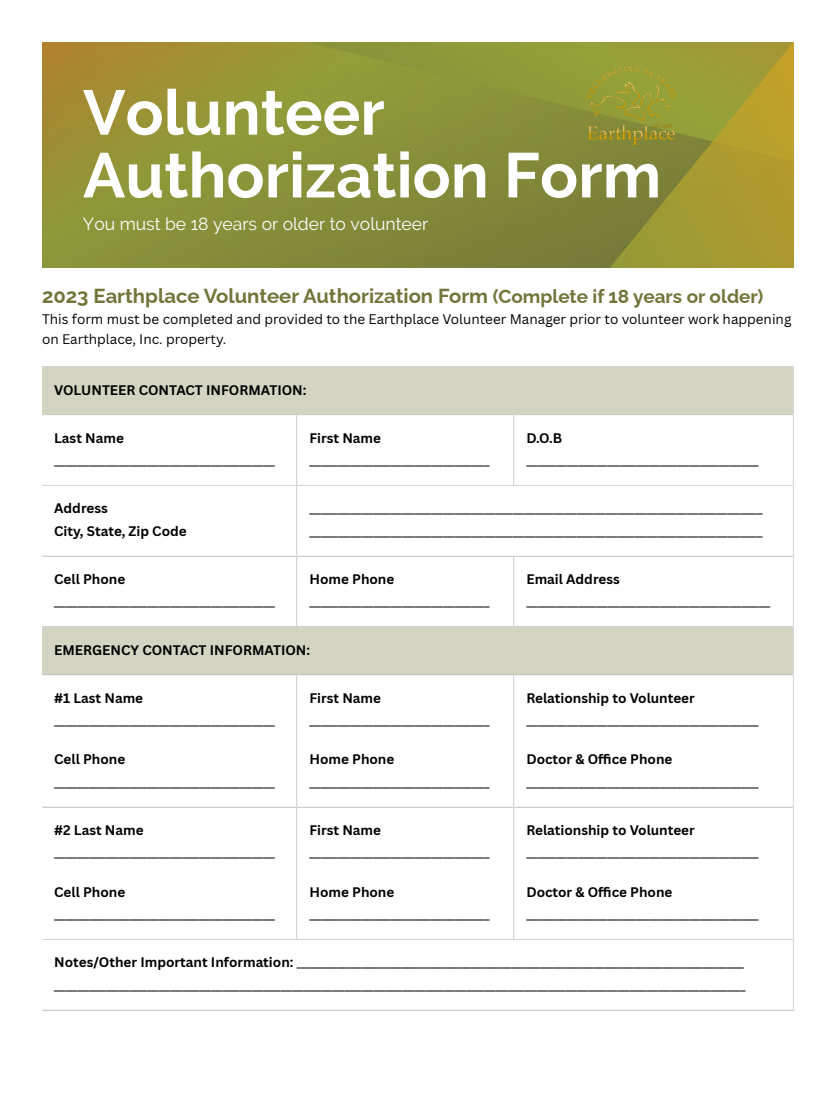
<style>
.page{position:relative;width:836px;height:1103px;background:#fff}
.page>*{position:absolute;margin:0;border:0;box-sizing:border-box;transform-origin:0 0}
.t1{font:700 63px "Raleway";color:#fff}
.t2{font:700 20.25px "Raleway";color:#72753a}
.t3{font:17.55px "Raleway";color:#fff}
.t4{font:13.5px/22.4px "Canva Sans";color:#000}
.t5{font:700 13.5px/22.4px "Canva Sans";color:#000}
.s1{font-size:18.9px}
.s2{font-weight:700}
</style>
<div class="page">
<svg style="left:42px;top:42px;width:271px;height:226px;background:#929237"></svg>
<svg style="left:313px;top:42px;width:480px;height:226px;background:#8e9137"></svg>
<img style="left:581px;top:65px;width:101px;height:87px">
<svg style="left:42px;top:367px;width:750px;height:307px"></svg>
<hr style="left:296px;top:415px;width:1px;height:211px;background:#dbdbdb">
<hr style="left:296px;top:675px;width:1px;height:264px;background:#dbdbdb">
<hr style="left:513px;top:415px;width:1px;height:70px;background:#dbdbdb">
<hr style="left:513px;top:556px;width:1px;height:70px;background:#dbdbdb">
<hr style="left:513px;top:675px;width:1px;height:264px;background:#dbdbdb">
<hr style="left:792px;top:367px;width:1px;height:642px;background:#dbdbdb">
<hr style="left:42px;top:366px;width:751px;height:1px;background:#dbdbdb">
<hr style="left:42px;top:414px;width:751px;height:1px;background:#dbdbdb">
<hr style="left:42px;top:485px;width:751px;height:1px;background:#dbdbdb">
<hr style="left:42px;top:555px;width:751px;height:1px;background:#dbdbdb">
<hr style="left:42px;top:626px;width:751px;height:1px;background:#dbdbdb">
<hr style="left:42px;top:674px;width:751px;height:1px;background:#dbdbdb">
<hr style="left:42px;top:806px;width:751px;height:1px;background:#dbdbdb">
<hr style="left:42px;top:939px;width:751px;height:1px;background:#dbdbdb">
<hr style="left:42px;top:1009px;width:751px;height:1px;background:#dbdbdb">
<p class="t1" style="left:83px;top:75px;width:303px">Volunteer</p>
<p class="t1" style="left:83px;top:138px;width:579px">Authorization Form</p>
<p class="t3" style="left:83px;top:213px;width:347px">You must be 18 years or older to volunteer</p>
<p class="t2" style="left:42px;top:284px;width:723px">2023 Earthplace Volunteer Authorization Form <span class="s1">(Complete if 18 years or older)</span></p>
<p class="t4" style="left:42px;top:308px;width:751px;line-height:20.2px">This form must be completed and provided to the Earthplace Volunteer Manager prior to volunteer work happening on Earthplace, Inc. property.</p>
<p class="t5" style="left:54px;top:378px;width:254px">VOLUNTEER CONTACT INFORMATION:</p>
<p class="t4" style="left:54px;top:426px;width:222px"><span class="s2">Last Name </span>______________________________________</p>
<p class="t4" style="left:309px;top:426px;width:182px"><span class="s2">First Name </span>_______________________________</p>
<p class="t4" style="left:526px;top:426px;width:234px"><span class="s2">D.O.B </span>________________________________________</p>
<p class="t5" style="left:54px;top:497px;width:134px">Address<br>City, State, Zip Code</p>
<p class="t4" style="left:309px;top:497px;width:454px">______________________________________________________________________________ ______________________________________________________________________________</p>
<p class="t4" style="left:54px;top:567px;width:222px"><span class="s2">Cell Phone </span>______________________________________</p>
<p class="t4" style="left:309px;top:567px;width:182px"><span class="s2">Home Phone </span>_______________________________</p>
<p class="t4" style="left:526px;top:567px;width:245px"><span class="s2">Email Address </span>__________________________________________</p>
<p class="t5" style="left:54px;top:638px;width:257px">EMERGENCY CONTACT INFORMATION:</p>
<p class="t4" style="left:54px;top:686px;width:222px"><span class="s2">#1 Last Name </span>______________________________________</p>
<p class="t4" style="left:54px;top:748px;width:222px"><span class="s2">Cell Phone </span>______________________________________</p>
<p class="t4" style="left:309px;top:686px;width:182px"><span class="s2">First Name </span>_______________________________</p>
<p class="t4" style="left:309px;top:748px;width:182px"><span class="s2">Home Phone </span>_______________________________</p>
<p class="t4" style="left:526px;top:686px;width:234px"><span class="s2">Relationship to Volunteer </span>________________________________________</p>
<p class="t4" style="left:526px;top:748px;width:234px"><span class="s2">Doctor &amp; Office Phone </span>________________________________________</p>
<p class="t4" style="left:526px;top:818px;width:234px"><span class="s2">Relationship to Volunteer </span>________________________________________</p>
<p class="t4" style="left:526px;top:880px;width:234px"><span class="s2">Doctor &amp; Office Phone </span>________________________________________</p>
<p class="t4" style="left:54px;top:951px;width:693px"><span class="s2">Notes/Other Important Information:</span> _____________________________________________________________________________ _______________________________________________________________________________________________________________________</p>
<p class="t4" style="left:309px;top:818px;width:182px"><span class="s2">First Name </span>_______________________________</p>
<p class="t4" style="left:309px;top:880px;width:182px"><span class="s2">Home Phone </span>_______________________________</p>
<p class="t4" style="left:54px;top:818px;width:222px"><span class="s2">#2 Last Name </span>______________________________________</p>
<p class="t4" style="left:54px;top:880px;width:222px"><span class="s2">Cell Phone </span>______________________________________</p>
</div>
